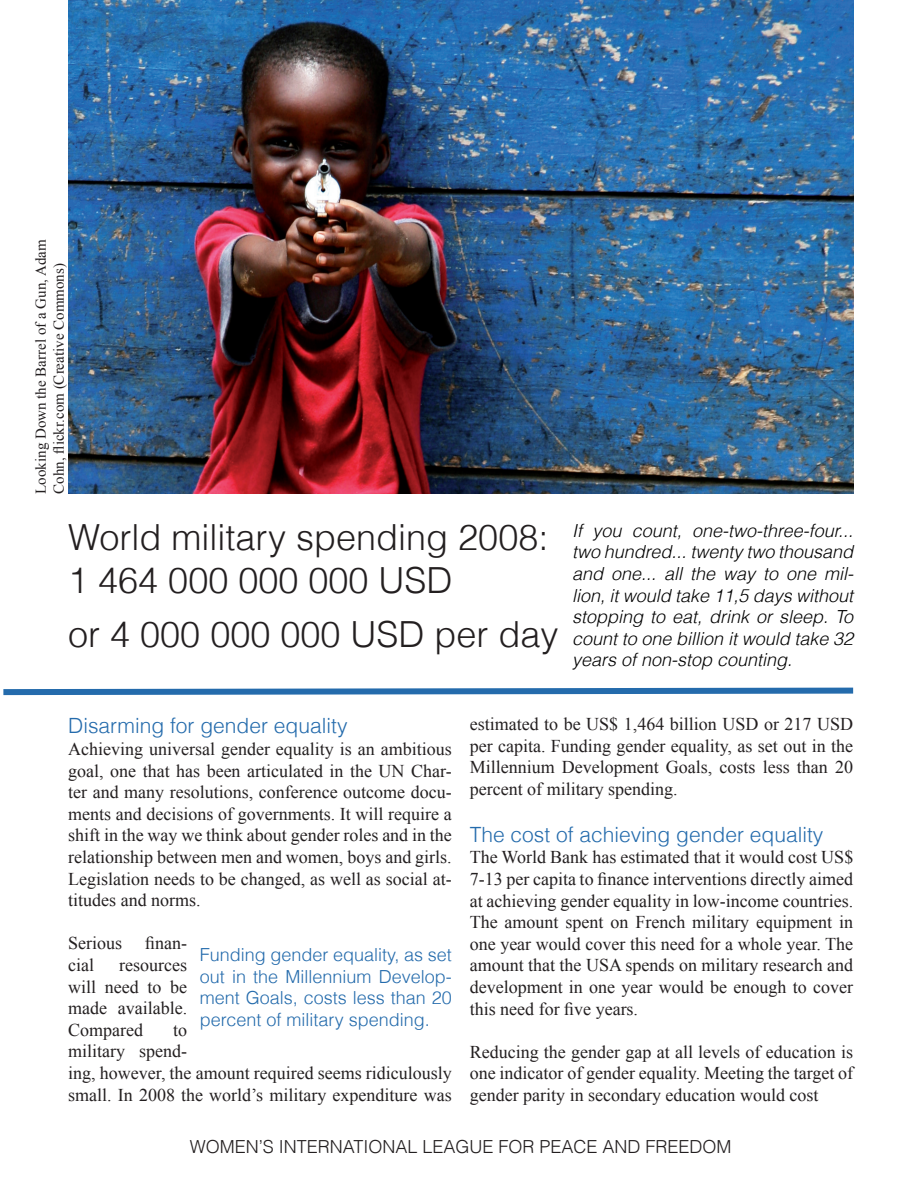
<style>
.page{position:relative;width:918px;height:1188px;background:#fff}
.page>*{position:absolute;margin:0;border:0;box-sizing:border-box;transform-origin:0 0}
.t1{font:300 36px/43.2px "Helvetica LT";color:#231f20}
.t2{font:300 21px "Helvetica LT";color:#246bac}
.t3{font:18px/21.6px "Times New Roman";color:#231f20;text-align:justify}
.t4{font:italic 300 18px/21.6px "Helvetica LT";color:#000;text-align:justify}
.t5{font:300 18px/21.6px "Helvetica LT";color:#246bac;text-align:justify}
.t6{font:300 18px "Helvetica LT";color:#231f20}
.t7{font:15px/18px "Times New Roman";color:#231f20}
</style>
<div class="page">
<svg style="left:3px;top:687px;width:851px;height:9px"></svg>
<img style="left:68px;top:0;width:785px;height:494px">
<p class="t7" style="left:32px;top:494px;width:256px;rotate:-90deg">Looking Down the Barrel of a Gun, Adam ;-6/&lt;%=+)&gt;(8)-5%?;('*,+0'%;-55-/1@</p>
<h1 class="t1" style="left:68px;top:514px;width:482px">World military spending 2008:<br>1 464 000 000 000 USD</h1>
<h1 class="t1" style="left:68px;top:611px;width:492px">or 4 000 000 000 USD per day</h1>
<p class="t4" style="left:572px;top:519px;width:283px">If you count, one-two-three-four... two hundred... twenty two thousand and one... all the way to one mil&shy;lion, it would take 11,5 days without stopping to eat, drink or sleep. To count to one billion it would take 32 years of non-stop counting.</p>
<p class="t2" style="left:68px;top:712px;width:281px">Disarming for gender equality</p>
<p class="t3" style="left:68px;top:738px;width:385px">Achieving universal gender equality is an ambitious goal, one that has been articulated in the UN Char&shy;ter and many resolutions, conference outcome docu&shy;ments and decisions of governments. It will require a shift in the way we think about gender roles and in the relationship between men and women, boys and girls.<br>Legislation needs to be changed, as well as social at&shy;titudes and norms.</p>
<p class="t3" style="left:68px;top:932px;width:120px">9'(+-:1% ./*/- cial</p>
<p class="t5" style="left:200px;top:943px;width:253px">Funding gender equality, as set out in the Millennium Develop&shy;ment Goals, costs less than 20 percent of military spending.</p>
<p class="t3" style="left:68px;top:954px;width:120px;text-indent:51px">resources will need to be made available.<br>Compared</p>
<p class="t3" style="left:68px;top:1019px;width:385px;text-align:left;text-indent:105px">to<br>military spend-<br>ing, however, the amount required seems ridiculously small. In 2008 the world’s military expenditure was</p>
<p class="t3" style="left:470px;top:713px;width:385px">estimated to be US$ 1,464 billion USD or 217 USD per capita. Funding gender equality, as set out in the Millennium Development Goals, costs less than 20 percent of military spending.</p>
<p class="t2" style="left:470px;top:821px;width:355px">The cost of achieving gender equality</p>
<p class="t3" style="left:470px;top:846px;width:390px;text-align:left">The World Bank has estimated that it would cost US$ !"#$%&amp;'(%)*&amp;+,*%,-%./*/)'%+/,'(0'/,+-/1%2+('),34%*+5'2% at achieving gender equality in low-income countries.<br>The amount spent on French military equipment in one year would cover this need for a whole year. The amount that the USA spends on military research and development in one year would be enough to cover ,6+1%/''2%7-(%.0'%4'*(18</p>
<p class="t3" style="left:470px;top:1041px;width:385px">Reducing the gender gap at all levels of education is one indicator of gender equality. Meeting the target of gender parity in secondary education would cost</p>
<p class="t6" style="left:190px;top:1135px;width:543px">WOMEN’S INTERNATIONAL LEAGUE FOR PEACE AND FREEDOM</p>
</div>
